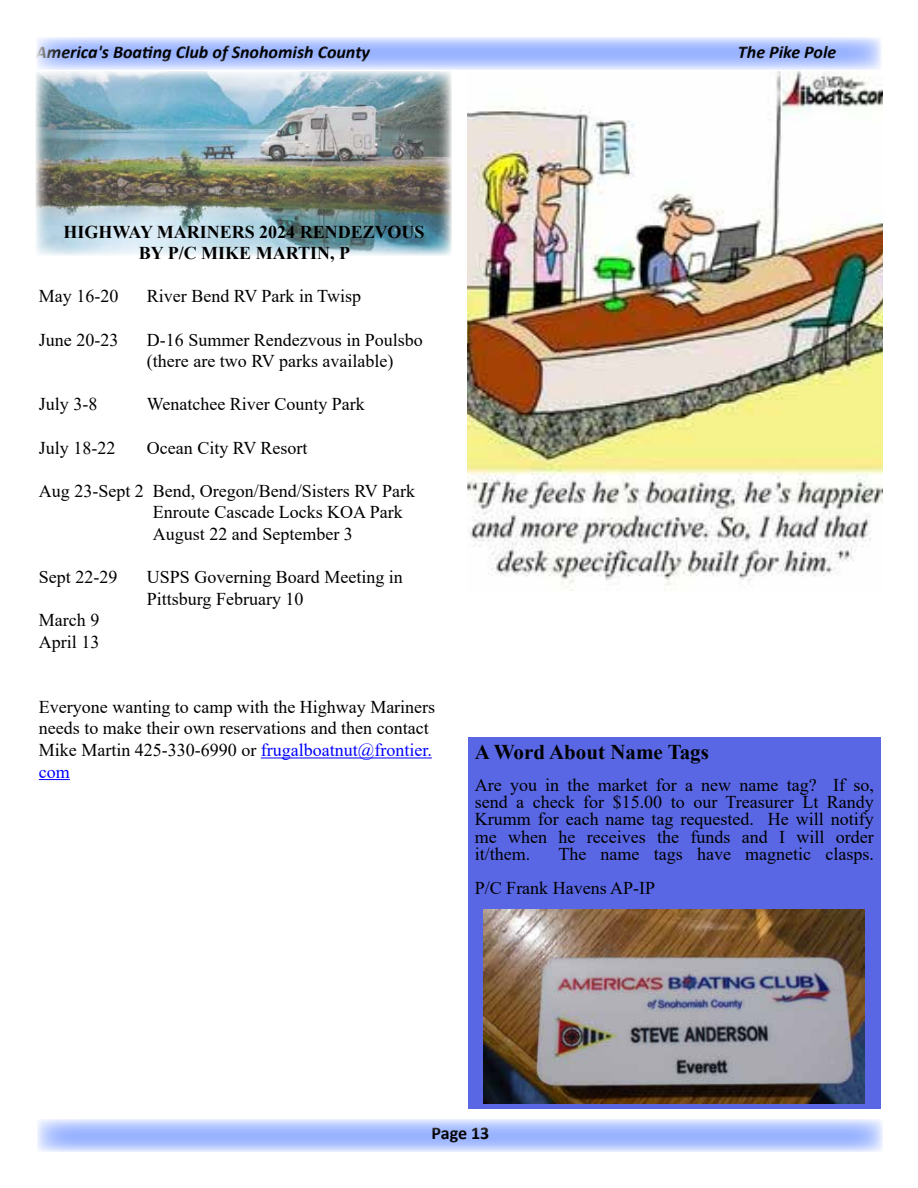
<style>
.page{position:relative;width:918px;height:1188px;background:#fff}
.page>*{position:absolute;margin:0;border:0;box-sizing:border-box;transform-origin:0 0}
.t1{font:700 21px "Times New Roman";color:#000}
.t2{font:18px/21.6px "Times New Roman";color:#000}
.t3{font:italic 700 18px "Calibri";color:#000}
.t4{font:700 18px/21.6px "Times New Roman";color:#000;text-align:center}
.t5{font:700 18px "Calibri";letter-spacing:-.005em;color:#000}
.s1{color:#00f}
</style>
<div class="page">
<svg style="left:37px;top:37px;width:844px;height:33px;background:#b7c9ff"></svg>
<svg style="left:37px;top:1119px;width:846px;height:33px;background:#b6c8ff"></svg>
<img style="left:36px;top:71px;width:416px;height:185px">
<hr style="left:261px;top:758px;width:171px;height:1px;background:#00f">
<hr style="left:39px;top:779px;width:31px;height:1px;background:#00f">
<img style="left:468px;top:71px;width:415px;height:520px">
<div style="left:468px;top:738px;width:413px;height:371px;background:#5967e5"></div>
<img style="left:483px;top:910px;width:382px;height:194px">
<p class="t3" style="left:36px;top:40px;width:336px">America's Boating Club of Snohomish County</p>
<p class="t3" style="left:738px;top:40px;width:100px">The Pike Pole</p>
<p class="t4" style="left:64px;top:220px;width:362px">HIGHWAY MARINERS 2024 RENDEZVOUS<br>BY P/C MIKE MARTIN, P</p>
<p class="t2" style="left:39px;top:285px;width:81px">May 16-20</p>
<p class="t2" style="left:147px;top:285px;width:216px">River Bend RV Park in Twisp</p>
<p class="t2" style="left:39px;top:328px;width:81px">June 20-23</p>
<p class="t2" style="left:147px;top:328px;width:277px">D-16 Summer Rendezvous in Poulsbo (there are two RV parks available)</p>
<p class="t2" style="left:39px;top:393px;width:60px">July 3-8</p>
<p class="t2" style="left:147px;top:393px;width:220px">Wenatchee River County Park</p>
<p class="t2" style="left:39px;top:436px;width:78px">July 18-22</p>
<p class="t2" style="left:147px;top:436px;width:162px">Ocean City RV Resort</p>
<p class="t2" style="left:153px;top:479px;width:264px;text-indent:-114px">Aug 23-Sept 2 Bend, Oregon/Bend/Sisters RV Park<br>Enroute Cascade Locks KOA Park<br>August 22 and September 3</p>
<p class="t2" style="left:39px;top:566px;width:80px">Sept 22-29</p>
<p class="t2" style="left:147px;top:566px;width:257px">USPS Governing Board Meeting in<br>Pittsburg February 10</p>
<p class="t2" style="left:39px;top:609px;width:62px">March 9<br>April 13</p>
<p class="t2" style="left:39px;top:695px;width:398px">Everyone wanting to camp with the Highway Mariners needs to make their own reservations and then contact Mike Martin 425-330-6990 or <span class="s1">frugalboatnut@frontier. com</span></p>
<p class="t1" style="left:475px;top:736px;width:236px">A Word About Name Tags</p>
<p class="t2" style="left:475px;top:776px;width:401px;line-height:17.2px;text-align:justify">Are you in the market for a new name tag? If so, send a check for $15.00 to our Treasurer Lt Randy Krumm for each name tag requested. He will notify me when he receives the funds and I will order it/them.</p>
<p class="t2" style="left:475px;top:836px;width:401px;line-height:34.5px;text-indent:84px">The name tags have magnetic clasps.<br>P/C Frank Havens AP-IP</p>
<p class="t5" style="left:432px;top:1120px;width:59px">Page 13</p>
</div>
